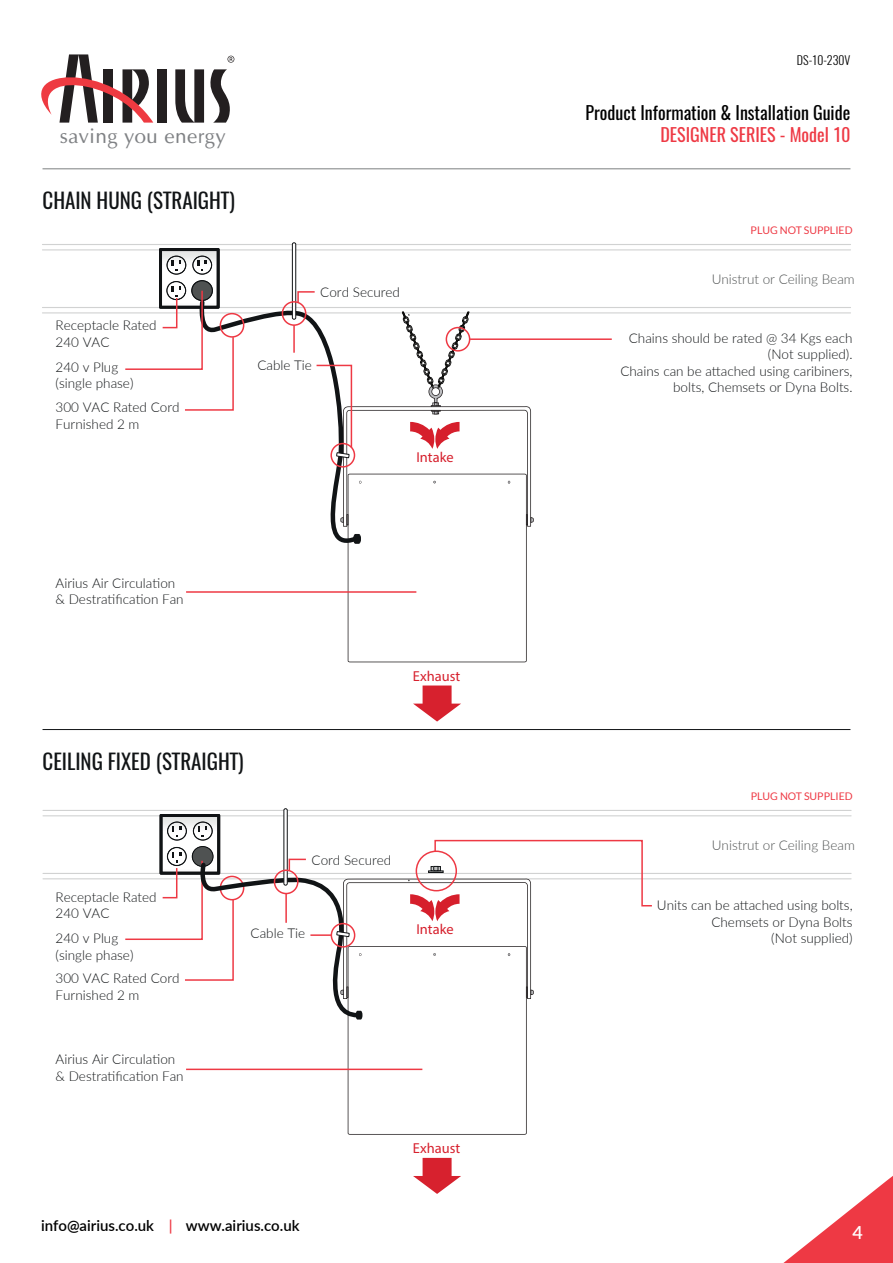
<style>
.page{position:relative;width:893px;height:1263px;background:#fff}
.page>*{position:absolute;margin:0;border:0;box-sizing:border-box;transform-origin:0 0}
.t1{font:21px "Oswald";color:#111416}
.t2{font:20.55px "Optima";letter-spacing:.02em;color:#808285}
.t3{font:18px "Oswald";color:#000001}
.t4{font:18px "Oswald";color:#ee3944}
.t5{font:600 18px "Lato";color:#fff}
.t6{font:600 15px "Lato";color:#000001}
.t7{font:14.4px "Myriad Pro";color:#d7212e}
.t8{font:14.4px "Myriad Pro";color:#d61f2c}
.t9{font:300 13.5px/16.2px "Lato";color:#111416}
.t10{font:300 13.5px "Lato";color:#4f5252}
.t11{font:300 12px "Oswald";color:#000001}
.t12{font:10.5px "Lato";color:#ee3944}
.s1{color:#ee3944}
</style>
<div class="page">
<svg style="left:783px;top:1176px;width:110px;height:87px"></svg>
<hr style="left:43px;top:168px;width:807px;height:1px;background:#7c7f81">
<div style="left:157px;top:69px;width:9px;height:54px;background:#231f20"></div>
<svg style="left:175px;top:69px;width:55px;height:54px"></svg>
<svg style="left:41px;top:54px;width:112px;height:69px"></svg>
<svg style="left:227px;top:56px;width:7px;height:7px"></svg>
<hr style="left:43px;top:729px;width:807px;height:1px;background:#111416">
<svg style="left:413px;top:685px;width:48px;height:36px"></svg>
<hr style="left:42px;top:249px;width:809px;height:1px;background:#d1d2d2">
<hr style="left:42px;top:312px;width:809px;height:1px;background:#d1d2d2">
<hr style="left:42px;top:244px;width:809px;height:1px;background:#d1d2d2">
<hr style="left:42px;top:307px;width:809px;height:1px;background:#d1d2d2">
<hr style="left:470px;top:338px;width:142px;height:2px;background:#ee3944">
<div style="left:292px;top:242px;width:4px;height:78px;border:1px solid #111416;border-radius:2px"></div>
<svg style="left:124px;top:248px;width:410px;height:414px"></svg>
<hr style="left:186px;top:591px;width:230px;height:2px;background:#ee3944">
<hr style="left:43px;top:815px;width:809px;height:1px;background:#d1d2d2">
<hr style="left:43px;top:878px;width:809px;height:1px;background:#d1d2d2">
<hr style="left:43px;top:810px;width:809px;height:1px;background:#d1d2d2">
<hr style="left:43px;top:873px;width:809px;height:1px;background:#d1d2d2">
<svg style="left:413px;top:1158px;width:48px;height:36px"></svg>
<hr style="left:284px;top:809px;width:3px;height:76px;background:#fff;border-radius:2px">
<div style="left:283px;top:808px;width:5px;height:77px;border:1px solid #111416;border-radius:2px"></div>
<svg style="left:124px;top:814px;width:529px;height:321px"></svg>
<p class="t11" style="left:797px;top:54px;width:55px">DS-10-230V</p>
<h3 class="t3" style="left:585px;top:106px;width:266px">Product Information &amp; Installation Guide</h3>
<h2 class="t2" style="left:60px;top:128px;width:167px">saving you energy</h2>
<h3 class="t4" style="left:660px;top:127px;width:191px">DESIGNER SERIES - Model 10</h3>
<h1 class="t1" style="left:43px;top:192px;width:194px">CHAIN HUNG (STRAIGHT)</h1>
<p class="t9" style="left:56px;top:318px;width:103px">Receptacle Rated<br>240 VAC</p>
<p class="t9" style="left:56px;top:359px;width:79px">240 v Plug (single phase)</p>
<p class="t9" style="left:56px;top:400px;width:125px">300 VAC Rated Cord<br>Furnished 2 m</p>
<p class="t9" style="left:320px;top:285px;width:81px">Cord Secured</p>
<p class="t9" style="left:257px;top:358px;width:56px">Cable Tie</p>
<p class="t8" style="left:416px;top:451px;width:39px">Intake</p>
<p class="t9" style="left:56px;top:574px;width:130px">Airius Air Circula琀椀on &amp; Destra琀椀fica琀椀on Fan</p>
<h1 class="t1" style="left:43px;top:752px;width:203px">CEILING FIXED (STRAIGHT)</h1>
<p class="t7" style="left:413px;top:670px;width:49px">Exhaust</p>
<p class="t9" style="left:56px;top:889px;width:103px">Receptacle Rated<br>240 VAC</p>
<p class="t9" style="left:56px;top:930px;width:79px">240 v Plug (single phase)</p>
<p class="t9" style="left:56px;top:971px;width:125px">300 VAC Rated Cord<br>Furnished 2 m</p>
<p class="t9" style="left:56px;top:1051px;width:130px">Airius Air Circula琀椀on &amp; Destra琀椀fica琀椀on Fan</p>
<p class="t9" style="left:312px;top:853px;width:81px">Cord Secured</p>
<p class="t9" style="left:251px;top:926px;width:56px">Cable Tie</p>
<p class="t8" style="left:416px;top:923px;width:39px">Intake</p>
<p class="t7" style="left:413px;top:1142px;width:49px">Exhaust</p>
<p class="t6" style="left:41px;top:1219px;width:260px">info@airius.co.uk <span class="s1">|</span> www.airius.co.uk</p>
<p class="t12" style="left:751px;top:226px;width:103px">PLUG NOT SUPPLIED</p>
<p class="t10" style="left:712px;top:269px;width:145px">Unistrut or Ceiling Beam</p>
<p class="t9" style="left:620px;top:331px;width:234px;text-align:right">Chains should be rated @ 34 Kgs each (Not supplied).<br>Chains can be a琀琀ached using caribiners, bolts, Chemsets or Dyna Bolts.</p>
<p class="t12" style="left:751px;top:792px;width:103px">PLUG NOT SUPPLIED</p>
<p class="t10" style="left:712px;top:835px;width:145px">Unistrut or Ceiling Beam</p>
<p class="t9" style="left:657px;top:897px;width:197px;text-align:right">Units can be a琀琀ached using bolts,<br>Chemsets or Dyna Bolts<br>(Not supplied)</p>
<h3 class="t5" style="left:853px;top:1225px;width:12px">4</h3>
</div>
